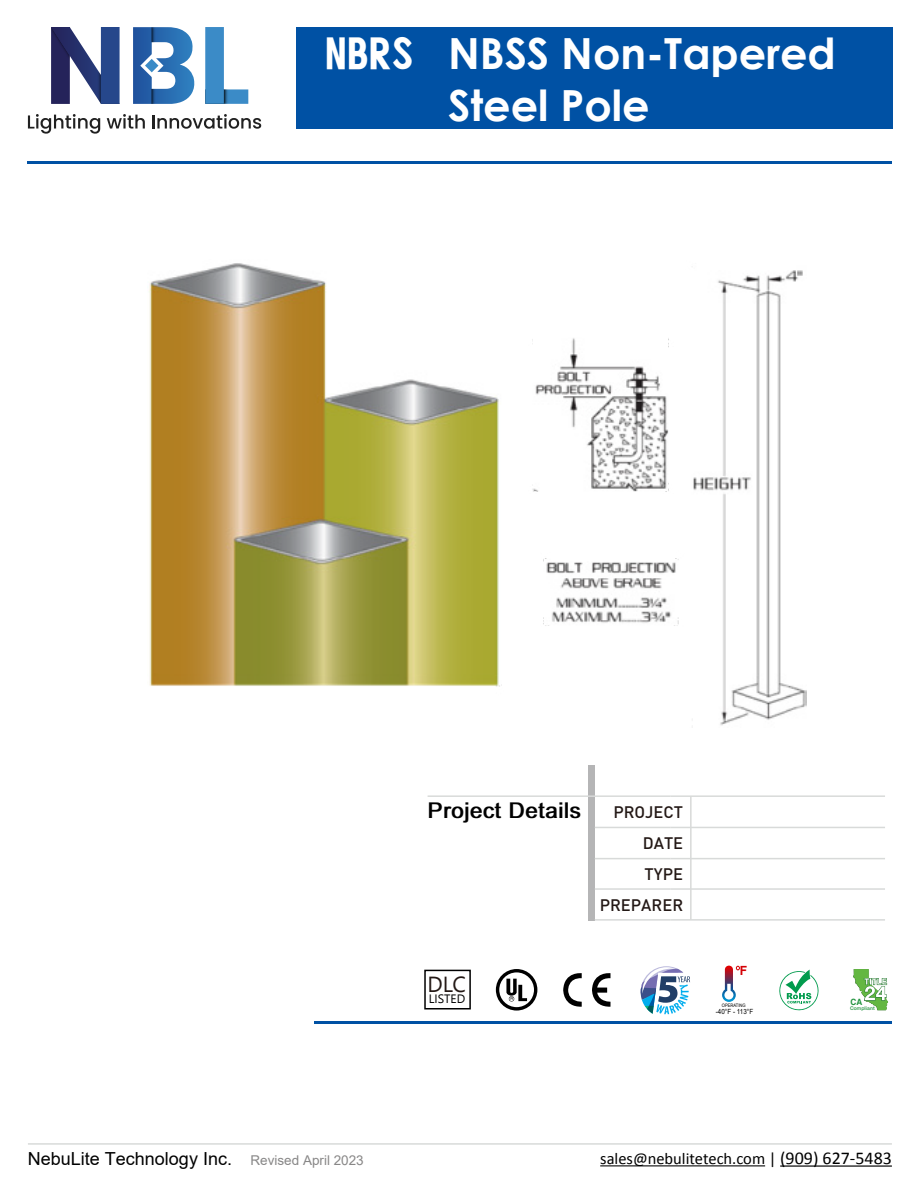
<style>
.page{position:relative;width:918px;height:1188px;background:#fff}
.page>*{position:absolute;margin:0;border:0;box-sizing:border-box;transform-origin:0 0}
.t1{font:700 42.9px/51.4px "Century Gothic";color:#fff}
.t2{font:700 21.9px "Dixon";color:#000}
.t3{font:18px "Arial";color:#000101}
.t4{font:16.5px "Calibri";color:#000}
.t5{font:500 16.5px/30.9px "DIN Pro";color:#231815;text-align:right}
.t6{font:700 12.6px "Arial";color:#d40005}
.t7{font:700 condensed 8.7px "Helvetica";color:#1f923c;scale:1.16 1}
.t8{font:7.05px "Arial";color:#000;scale:.88 1}
.t9{font:500 5.1px "Helvetica 65";letter-spacing:.02em;color:#1f923c}
.t10{font:4.65px "Arial";color:#000;scale:.88 1}
.t11{font:4.5px "Hall Fetica";color:#000}
.s1{font-family:"T Sing Yi";font-weight:900;font-size:40.2px}
.s2{font-size:13.5px;color:#888787}
.s3{color:#000101}
.s4{font-size:18px;color:#000101}
</style>
<div class="page">
<hr style="left:600px;top:1165px;width:165px;height:1px;background:#000">
<hr style="left:780px;top:1165px;width:112px;height:2px;background:#000101">
<hr style="left:28px;top:1143px;width:864px;height:2px;background:#d8dad9">
<div style="left:296px;top:27px;width:596px;height:102px;background:#0051a4"></div>
<hr style="left:28px;top:161px;width:864px;height:2px;background:#0051a4">
<hr style="left:315px;top:1021px;width:577px;height:2px;background:#0051a4">
<svg style="left:28px;top:114px;width:72px;height:20px"></svg>
<svg style="left:107px;top:114px;width:38px;height:15px"></svg>
<hr style="left:152px;top:115px;width:3px;height:14px;background:#212121">
<svg style="left:157px;top:114px;width:104px;height:15px"></svg>
<svg style="left:205px;top:27px;width:43px;height:77px"></svg>
<svg style="left:133px;top:27px;width:62px;height:77px"></svg>
<svg style="left:51px;top:27px;width:69px;height:77px"></svg>
<svg style="left:641px;top:966px;width:49px;height:48px"></svg>
<div style="left:424px;top:970px;width:47px;height:40px;border:2px solid #000"></div>
<svg style="left:722px;top:966px;width:18px;height:36px"></svg>
<svg style="left:496px;top:969px;width:41px;height:42px"></svg>
<svg style="left:563px;top:973px;width:19px;height:34px"></svg>
<svg style="left:592px;top:973px;width:18px;height:34px"></svg>
<svg style="left:779px;top:969px;width:40px;height:42px"></svg>
<svg style="left:853px;top:969px;width:35px;height:41px"></svg>
<div style="left:588px;top:765px;width:7px;height:156px;background:#b5b5b6"></div>
<hr style="left:595px;top:827px;width:75px;height:1px;background:#d8dad9">
<hr style="left:670px;top:827px;width:215px;height:1px;background:#d8dad9">
<hr style="left:428px;top:795px;width:242px;height:2px;background:#d8dad9">
<hr style="left:670px;top:795px;width:215px;height:2px;background:#d8dad9">
<hr style="left:595px;top:858px;width:75px;height:1px;background:#d8dad9">
<hr style="left:670px;top:858px;width:215px;height:1px;background:#d8dad9">
<hr style="left:690px;top:796px;width:2px;height:124px;background:#d8dad9">
<hr style="left:595px;top:888px;width:75px;height:2px;background:#d8dad9">
<hr style="left:670px;top:888px;width:215px;height:2px;background:#d8dad9">
<hr style="left:595px;top:919px;width:75px;height:2px;background:#d8dad9">
<hr style="left:670px;top:919px;width:215px;height:2px;background:#d8dad9">
<img style="left:149px;top:263px;width:658px;height:463px">
<h1 class="t1" style="left:448px;top:26px;width:389px;text-indent:-123px"><span class="s1">NBRS</span> NBSS Non-Tapered<br>Steel Pole</h1>
<p class="t2" style="left:428px;top:798px;width:155px">Project Details</p>
<p class="t5" style="left:600px;top:796px;width:85px">PROJECT<br>DATE<br>TYPE<br>PREPARER</p>
<p class="t6" style="left:740px;top:961px;width:9px">F</p>
<p class="t10" style="left:722px;top:1002px;width:29px">OPERATING</p>
<p class="t8" style="left:716px;top:1007px;width:44px">-40°F - 113°F</p>
<p class="t11" style="left:510px;top:996px;width:4px">R</p>
<p class="t7" style="left:850px;top:996px;width:12px">CA</p>
<p class="t9" style="left:850px;top:1005px;width:26px">Compliant</p>
<p class="t3" style="left:28px;top:1146px;width:337px">NebuLite Technology Inc. <span class="s2">Revised April 2023</span></p>
<p class="t4" style="left:600px;top:1148px;width:293px">sales@nebulitetech.com <span class="s3">|</span> <span class="s4">(909) 627-5483</span></p>
</div>
